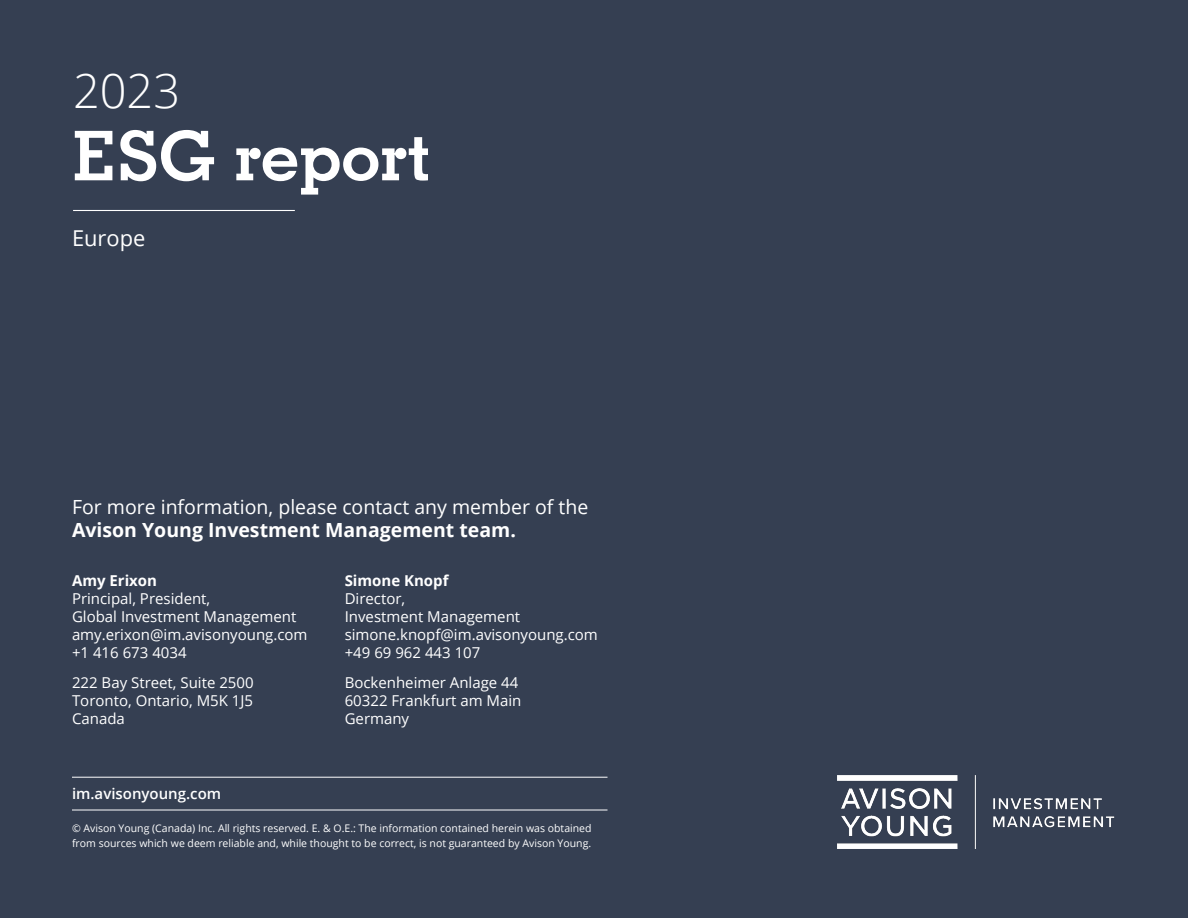
<style>
.page{position:relative;width:1188px;height:918px;background:#353f52}
.page>*{position:absolute;margin:0;border:0;box-sizing:border-box;transform-origin:0 0}
.t1{font:700 68.7px "Geometric Slab 703 BT";color:#fff}
.t2{font:300 46.95px "Open Sans";color:#fff}
.t3{font:21.9px "Open Sans";color:#fff}
.t4{font:19.5px/23.4px "Open Sans";color:#fff}
.t5{font:15px/18px "Open Sans";color:#fff}
.t6{font:600 15px "Open Sans";color:#fff}
.t7{font:10.5px/15px "Open Sans";color:#fff}
.s1{font-weight:700}
</style>
<div class="page">
<hr style="left:72px;top:777px;width:536px;height:1px;background:#fff">
<hr style="left:72px;top:810px;width:536px;height:1px;background:#fff">
<img style="left:838px;top:776px;width:277px;height:73px">
<hr style="left:73px;top:210px;width:222px;height:1px;background:#fff">
<p class="t2" style="left:73px;top:59px;width:109px">2023</p>
<p class="t1" style="left:73px;top:114px;width:360px">ESG report</p>
<p class="t3" style="left:72px;top:223px;width:75px">Europe</p>
<p class="t4" style="left:72px;top:495px;width:518px">For more information, please contact any member of the<br><span class="s1">Avison Young Investment Management team.</span></p>
<p class="t5" style="left:72px;top:572px;width:237px"><span class="s1">Amy Erixon<br></span>Principal, President,<br>Global Investment Management amy.erixon@im.avisonyoung.com +1 416 673 4034</p>
<p class="t5" style="left:345px;top:572px;width:255px"><span class="s1">Simone Knopf<br></span>Director,<br>Investment Management simone.knopf@im.avisonyoung.com +49 69 962 443 107</p>
<p class="t5" style="left:345px;top:673px;width:178px">Bockenheimer Anlage 44<br>60322 Frankfurt am Main<br>Germany</p>
<p class="t5" style="left:72px;top:673px;width:183px;text-align:justify">222 Bay Street, Suite 2500<br>Toronto, Ontario, M5K 1J5<br>Canada</p>
<p class="t6" style="left:72px;top:783px;width:151px">im.avisonyoung.com</p>
<p class="t7" style="left:72px;top:821px;width:521px">© Avison Young (Canada) Inc. All rights reserved. E. &amp; O.E.: The information contained herein was obtained from sources which we deem reliable and, while thought to be correct, is not guaranteed by Avison Young.</p>
</div>
